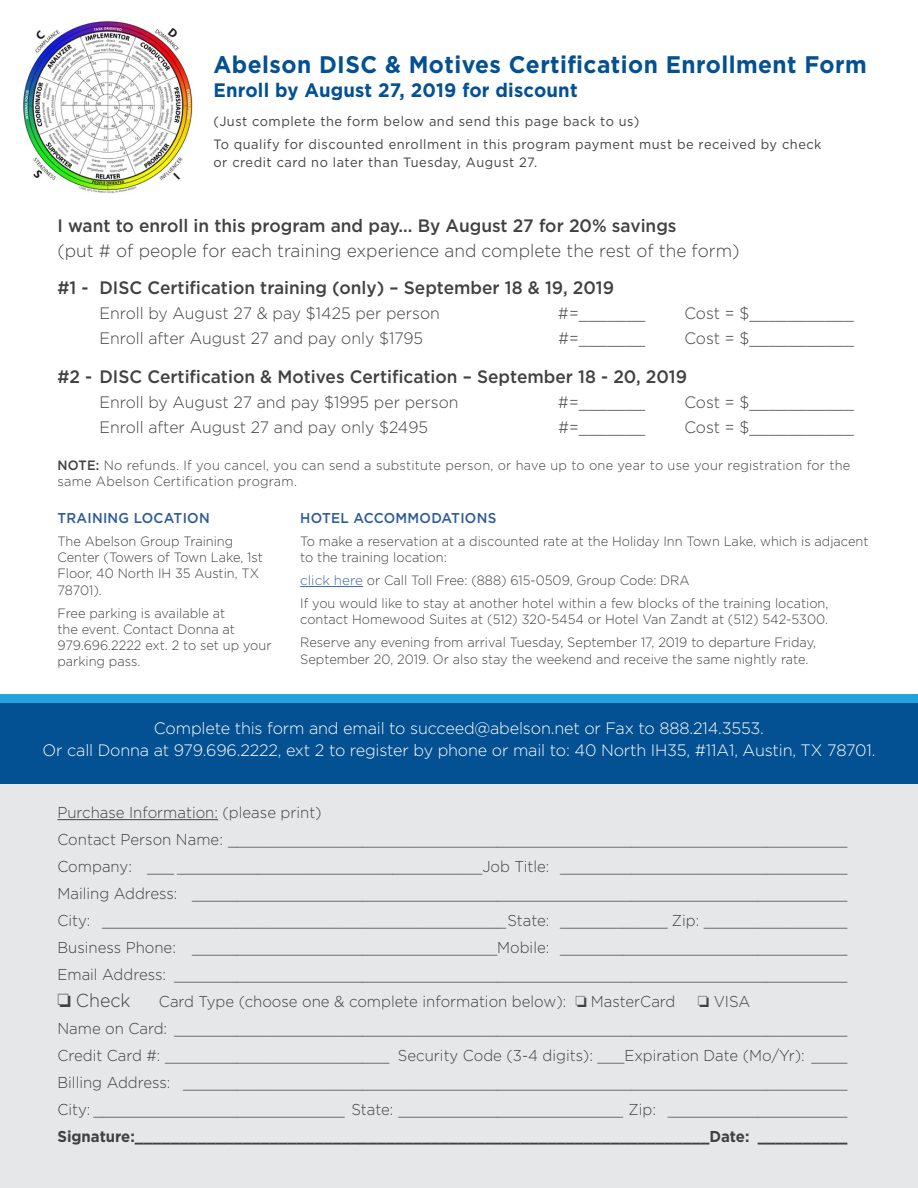
<style>
.page{position:relative;width:918px;height:1188px;background:#fff}
.page>*{position:absolute;margin:0;border:0;box-sizing:border-box;transform-origin:0 0}
.t1{font:700 24px "Gotham";letter-spacing:.02em;color:#035092;scale:.95 1}
.t2{font:700 19.5px "Gotham";letter-spacing:.01em;color:#035092;scale:.95 1}
.t3{font:300 18.75px "Gotham";color:#414042;scale:.95 1}
.t4{font:500 18px "Gotham";color:#414042;scale:.96 1}
.t5{font:300 18px "Gotham";color:#414042;scale:.96 1}
.t6{font:300 16.5px "Gotham";color:#414042;scale:.96 1}
.t7{font:300 16.5px/22.5px "Gotham";letter-spacing:-.01em;color:#fff;text-align:center}
.t8{font:300 15.75px/27px "Gotham";color:#414042;scale:.95 1}
.t9{font:700 15.75px "Gotham";color:#414042;scale:.95 1}
.t10{font:500 14.25px "Gotham";letter-spacing:.02em;color:#2d5b99;scale:.95 1}
.t11{font:300 13.5px/16.2px "Gotham";color:#414042;scale:.95 1}
.t12{font:13.5px/23px "Gotham";letter-spacing:.04em;color:#414042;scale:.95 1}
.t13{font:300 13.5px/16.2px "Gotham";letter-spacing:.02em;color:#414042;scale:.95 1}
.s1{font-weight:500}
.s2{color:#3a68a5}
</style>
<div class="page">
<div style="left:0;top:716px;width:918px;height:472px;background:#e6e7e8"></div>
<div style="left:0;top:698px;width:918px;height:86px;background:#035092"></div>
<hr style="left:300px;top:586px;width:63px;height:1px;background:#3a68a5">
<hr style="left:57px;top:819px;width:161px;height:1px;background:#414042">
<img style="left:23px;top:21px;width:170px;height:173px">
<div style="left:0;top:694px;width:918px;height:8px;background:#23a3dd"></div>
<h1 class="t1" style="left:213px;top:49px;width:689px">Abelson DISC &amp; Motives Certification Enrollment Form</h1>
<p class="t2" style="left:213px;top:77px;width:385px">Enroll by August 27, 2019 for discount</p>
<p class="t12" style="left:213px;top:110px;width:642px">(Just complete the form below and send this page back to us)<br>To qualify for discounted enrollment in this program payment must be received by check</p>
<p class="t12" style="left:213px;top:151px;width:342px">or credit card no later than Tuesday, August 27.</p>
<p class="t4" style="left:57px;top:213px;width:646px">I want to enroll in this program and pay... By August 27 for 20% savings</p>
<p class="t5" style="left:57px;top:239px;width:712px">(put # of people for each training experience and complete the rest of the form)</p>
<p class="t4" style="left:57px;top:276px;width:581px">#1 - DISC Certification training (only) – September 18 &amp; 19, 2019</p>
<p class="t6" style="left:99px;top:303px;width:356px">Enroll by August 27 &amp; pay $1425 per person</p>
<p class="t6" style="left:558px;top:303px;width:93px">#=_______</p>
<p class="t6" style="left:684px;top:303px;width:178px">Cost = $___________</p>
<p class="t6" style="left:99px;top:328px;width:339px">Enroll after August 27 and pay only $1795</p>
<p class="t6" style="left:558px;top:328px;width:93px">#=_______</p>
<p class="t6" style="left:684px;top:328px;width:178px">Cost = $___________</p>
<p class="t4" style="left:57px;top:365px;width:657px">#2 - DISC Certification &amp; Motives Certification – September 18 - 20, 2019</p>
<p class="t6" style="left:99px;top:392px;width:376px">Enroll by August 27 and pay $1995 per person</p>
<p class="t6" style="left:558px;top:392px;width:93px">#=_______</p>
<p class="t6" style="left:684px;top:392px;width:178px">Cost = $___________</p>
<p class="t6" style="left:99px;top:417px;width:344px">Enroll after August 27 and pay only $2495</p>
<p class="t6" style="left:558px;top:417px;width:93px">#=_______</p>
<p class="t6" style="left:684px;top:417px;width:178px">Cost = $___________</p>
<p class="t13" style="left:57px;top:456px;width:836px"><span class="s1">NOTE:</span> No refunds. If you cancel, you can send a substitute person, or have up to one year to use your registration for the same Abelson Certification program.</p>
<p class="t10" style="left:300px;top:509px;width:208px">HOTEL ACCOMMODATIONS</p>
<p class="t11" style="left:300px;top:533px;width:600px">To make a reservation at a discounted rate at the Holiday Inn Town Lake, which is adjacent to the training location:</p>
<p class="t11" style="left:300px;top:569px;width:557px;line-height:23px"><span class="s2">click here</span> or Call Toll Free: (888) 615-0509, Group Code: DRA<br>If you would like to stay at another hotel within a few blocks of the training location,</p>
<p class="t11" style="left:300px;top:608px;width:557px;line-height:23px">contact Homewood Suites at (512) 320-5454 or Hotel Van Zandt at (512) 542-5300.<br>Reserve any evening from arrival Tuesday, September 17, 2019 to departure Friday,</p>
<p class="t11" style="left:300px;top:650px;width:536px">September 20, 2019. Or also stay the weekend and receive the same nightly rate.</p>
<p class="t10" style="left:57px;top:509px;width:162px">TRAINING LOCATION</p>
<p class="t11" style="left:57px;top:533px;width:218px">The Abelson Group Training<br>Center (Towers of Town Lake, 1st<br>Floor, 40 North IH 35 Austin, TX<br>78701).</p>
<p class="t11" style="left:57px;top:604px;width:227px">Free parking is available at<br>the event. Contact Donna at<br>979.696.2222 ext. 2 to set up your parking pass.</p>
<p class="t7" style="left:43px;top:716px;width:834px">Complete this form and email to succeed@abelson.net or Fax to 888.214.3553.<br>Or call Donna at 979.696.2222, ext 2 to register by phone or mail to: 40 North IH35, #11A1, Austin, TX 78701.</p>
<p class="t8" style="left:57px;top:799px;width:833px">Purchase Information: (please print)<br>Contact Person Name: _____________________________________________________________________ Company: ___ __________________________________Job Title: ________________________________ Mailing Address: _________________________________________________________________________ City: _____________________________________________State: ____________ Zip: ________________ Business Phone: __________________________________Mobile: ________________________________ Email Address: ___________________________________________________________________________</p>
<p class="t3" style="left:57px;top:989px;width:78px">❏ Check</p>
<p class="t8" style="left:159px;top:988px;width:545px">Card Type (choose one &amp; complete information below): ❏ MasterCard</p>
<p class="t8" style="left:57px;top:988px;width:833px;text-indent:640px">❏ VISA<br>Name on Card: ___________________________________________________________________________ Credit Card #: _________________________ Security Code (3-4 digits): ___Expiration Date (Mo/Yr): ____ Billing Address: __________________________________________________________________________ City: ____________________________ State: _________________________ Zip: ____________________</p>
<p class="t9" style="left:57px;top:1126px;width:833px">Signature:________________________________________________________________Date: __________</p>
</div>
